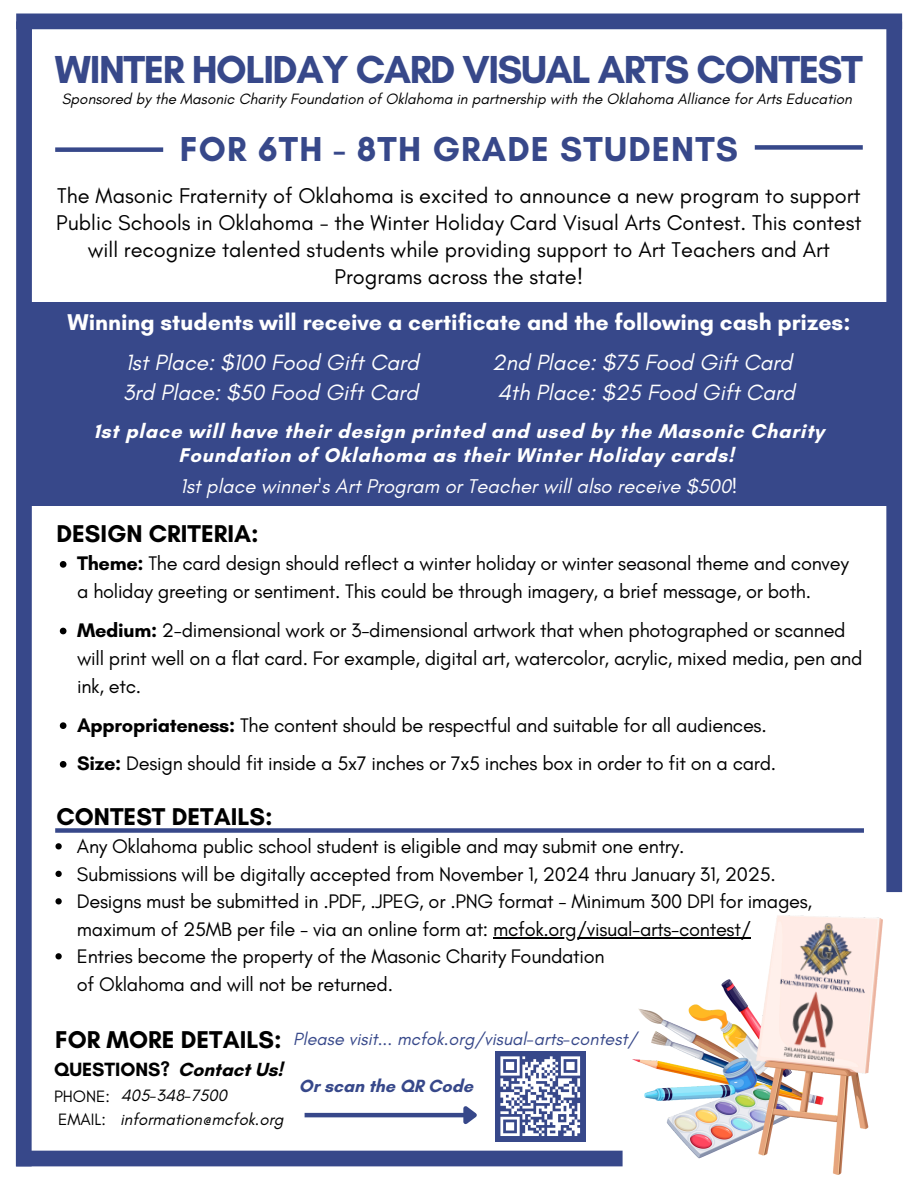
<style>
.page{position:relative;width:918px;height:1188px;background:#fff}
.page>*{position:absolute;margin:0;border:0;box-sizing:border-box;transform-origin:0 0}
.t1{font:700 39.75px "Glacial Indifference";letter-spacing:-.035em;color:#37488a}
.t2{font:700 35.25px "Glacial Indifference";letter-spacing:.035em;color:#37488a}
.t3{font:700 24.75px "Glacial Indifference";color:#000}
.t4{font:700 23.25px "Glacial Indifference";color:#fff}
.t5{font:italic 22.5px "Glacial Indifference";color:#fff}
.t6{font:21.75px/27px "Glacial Indifference";color:#000;text-align:center}
.t7{font:700 20.25px/24.8px "Glacial Indifference";letter-spacing:.04em;color:#fff;text-align:center}
.t8{font:italic 20.25px "Glacial Indifference";color:#fff}
.t9{font:19.95px/28px "Glacial Indifference";letter-spacing:-.015em;color:#000}
.t10{font:700 19.5px "Glacial Indifference";color:#000}
.t11{font:italic 18px "Glacial Indifference";color:#37488a}
.t12{font:700 18px "Glacial Indifference";color:#37488a}
.t13{font:italic 16.8px "Glacial Indifference";color:#000}
.t14{font:16.8px "Glacial Indifference";color:#000}
.t15{font:italic 15.3px "Glacial Indifference";color:#000}
.s1{font-weight:700}
.s2{font-size:19.35px}
</style>
<div class="page">
<div style="left:16px;top:14px;width:886px;height:15px;background:#37488a"></div>
<div style="left:16px;top:21px;width:16px;height:1145px;background:#37488a"></div>
<div style="left:16px;top:1151px;width:607px;height:15px;background:#37488a"></div>
<div style="left:886px;top:22px;width:16px;height:870px;background:#37488a"></div>
<div style="left:24px;top:303px;width:870px;height:203px;background:#37488a"></div>
<svg style="left:55px;top:843px;width:7px;height:6px"></svg>
<svg style="left:55px;top:871px;width:7px;height:6px"></svg>
<svg style="left:55px;top:898px;width:7px;height:6px"></svg>
<hr style="left:493px;top:937px;width:258px;height:1px;background:#000">
<svg style="left:55px;top:953px;width:7px;height:6px"></svg>
<svg style="left:60px;top:561px;width:6px;height:7px"></svg>
<svg style="left:60px;top:628px;width:6px;height:6px"></svg>
<svg style="left:60px;top:722px;width:6px;height:7px"></svg>
<svg style="left:60px;top:761px;width:6px;height:7px"></svg>
<div style="left:495px;top:1051px;width:91px;height:91px;background:#37488a"></div>
<svg style="left:500px;top:1056px;width:81px;height:80px"></svg>
<hr style="left:305px;top:1113px;width:159px;height:4px;background:#37488a">
<svg style="left:459px;top:1106px;width:18px;height:18px"></svg>
<div style="left:755px;top:145px;width:108px;height:5px;background:#37488a"></div>
<div style="left:55px;top:828px;width:809px;height:5px;background:#37488a"></div>
<div style="left:55px;top:147px;width:108px;height:5px;background:#37488a"></div>
<img style="left:633px;top:916px;width:250px;height:258px">
<img style="left:784px;top:995px;width:57px;height:67px">
<img style="left:779px;top:918px;width:94px;height:77px">
<h1 class="t1" style="left:55px;top:46px;width:810px">WINTER HOLIDAY CARD VISUAL ARTS CONTEST</h1>
<p class="t15" style="left:62px;top:90px;width:792px">Sponsored by the Masonic Charity Foundation of Oklahoma in partnership with the Oklahoma Alliance for Arts Education</p>
<p class="t2" style="left:180px;top:128px;width:560px">FOR 6TH - 8TH GRADE STUDENTS</p>
<p class="t6" style="left:56px;top:182px;width:807px">The Masonic Fraternity of Oklahoma is excited to announce a new program to support Public Schools in Oklahoma - the Winter Holiday Card Visual Arts Contest. This contest will recognize talented students while providing support to Art Teachers and Art Programs across the state!</p>
<p class="t4" style="left:68px;top:308px;width:784px">Winning students will receive a certificate and the following cash prizes:</p>
<p class="t5" style="left:126px;top:349px;width:295px">1st Place: $100 Food Gift Card</p>
<p class="t5" style="left:492px;top:349px;width:302px">2nd Place: $75 Food Gift Card</p>
<p class="t5" style="left:123px;top:379px;width:297px">3rd Place: $50 Food Gift Card</p>
<p class="t5" style="left:497px;top:379px;width:299px">4th Place: $25 Food Gift Card</p>
<h3 class="t7" style="left:94px;top:418px;width:732px">1st place will have their design printed and used by the Masonic Charity<br>Foundation of Oklahoma as their Winter Holiday cards!</h3>
<p class="t8" style="left:180px;top:473px;width:559px">1st place winner's Art Program or Teacher will also receive $500!</p>
<h6 class="t3" style="left:56px;top:519px;width:204px">DESIGN CRITERIA:</h6>
<p class="t9" style="left:77px;top:549px;width:773px"><span class="s1">Theme:</span> The card design should reflect a winter holiday or winter seasonal theme and convey a holiday greeting or sentiment. This could be through imagery, a brief message, or both.</p>
<p class="t9" style="left:77px;top:616px;width:787px"><span class="s1">Medium:</span> 2-dimensional work or 3-dimensional artwork that when photographed or scanned will print well on a flat card. For example, digital art, watercolor, acrylic, mixed media, pen and ink, etc.</p>
<p class="t9" style="left:77px;top:711px;width:691px"><span class="s1">Appropriateness:</span> The content should be respectful and suitable for all audiences.</p>
<p class="t9" style="left:77px;top:749px;width:701px"><span class="s1">Size:</span> Design should fit inside a 5x7 inches or 7x5 inches box in order to fit on a card.</p>
<p class="t3" style="left:56px;top:802px;width:218px">CONTEST DETAILS:</p>
<p class="t9" style="left:77px;top:832px;width:609px">Any Oklahoma public school student is eligible and may submit one entry.</p>
<h3 class="t9" style="left:77px;top:860px;width:700px">Submissions will be digitally accepted from November 1, 2024 thru January 31, 2025.</h3>
<p class="t9" style="left:77px;top:888px;width:737px;line-height:27.5px">Designs must be submitted in .PDF, .JPEG, or .PNG format - Minimum 300 DPI for images, maximum of 25MB per file - via an online form at: mcfok.org/visual-arts-contest/</p>
<p class="t9" style="left:77px;top:943px;width:529px;line-height:27.5px">Entries become the property of the Masonic Charity Foundation of Oklahoma and will not be returned.</p>
<h3 class="t3" style="left:55px;top:1024px;width:228px">FOR MORE DETAILS:</h3>
<p class="t11" style="left:293px;top:1028px;width:346px">Please visit... mcfok.org/visual-arts-contest/</p>
<p class="t12" style="left:299px;top:1074px;width:176px">Or scan the QR Code</p>
<h5 class="t10" style="left:54px;top:1057px;width:230px">QUESTIONS? <span class="s2">Contact Us!</span></h5>
<h2 class="t14" style="left:54px;top:1086px;width:58px">PHONE:</h2>
<p class="t13" style="left:121px;top:1085px;width:108px">405-348-7500</p>
<p class="t14" style="left:58px;top:1109px;width:49px">EMAIL:</p>
<h4 class="t13" style="left:120px;top:1109px;width:165px">information@mcfok.org</h4>
</div>
